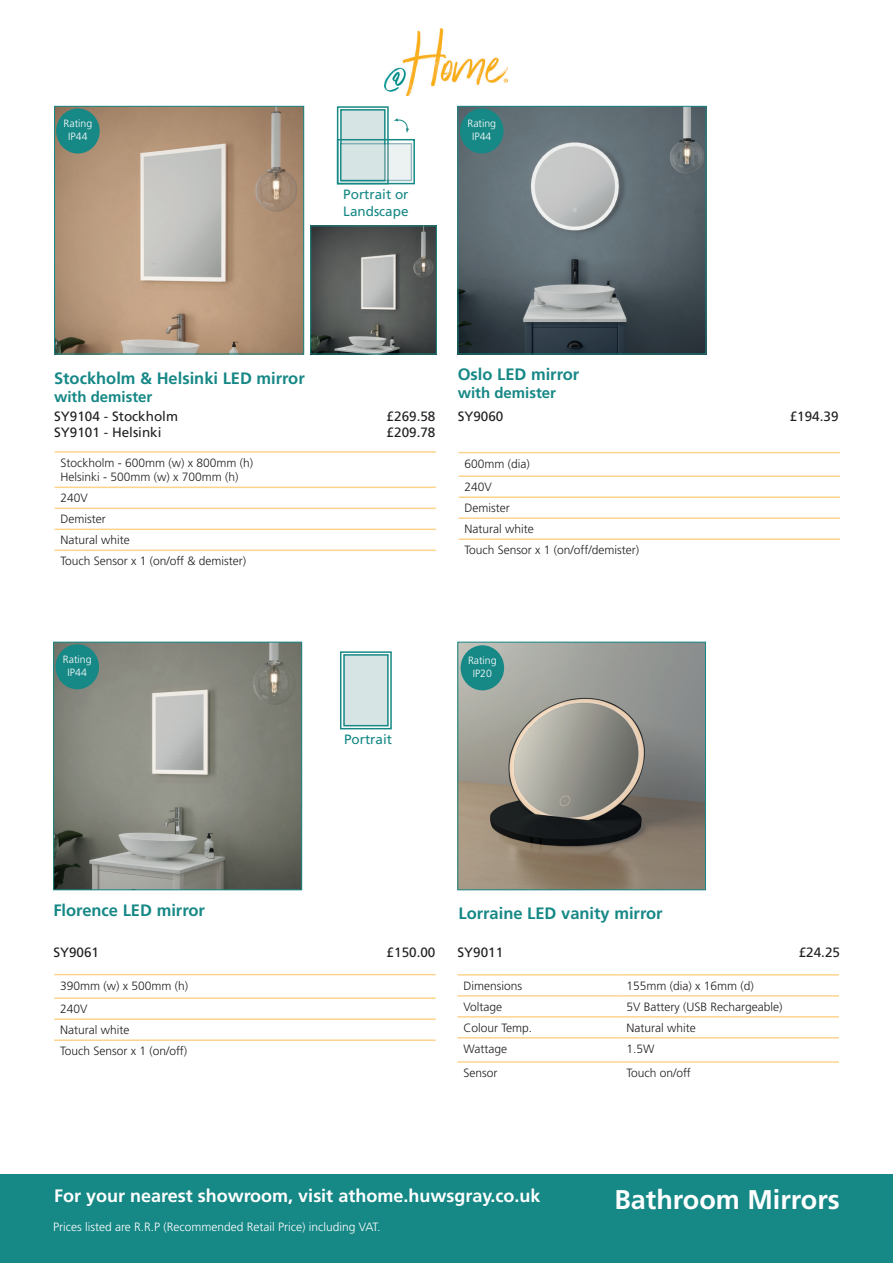
<style>
.page{position:relative;width:893px;height:1263px;background:#fff}
.page>*{position:absolute;margin:0;border:0;box-sizing:border-box;transform-origin:0 0}
.t1{font:700 27px "Frutiger LT Std";color:#fff}
.t2{font:700 18px "Frutiger LT Std";color:#fff}
.t3{font:700 16.5px "Frutiger LT Std";color:#168886}
.t4{font:700 15px "Frutiger LT Std";color:#168886}
.t5{font:13.5px/16.2px "Frutiger LT Std";color:#231f20}
.t6{font:13.5px/16.2px "Frutiger LT Std";color:#168885}
.t7{font:300 12px/21px "Frutiger LT Std";color:#231f20}
.t8{font:300 12px "Frutiger LT Std";color:#fff}
.t9{font:300 10.5px/12.6px "Frutiger LT Std";color:#fff;text-align:center}
</style>
<div class="page">
<div style="left:0;top:1175px;width:893px;height:88px;background:#168886"></div>
<img style="left:385px;top:28px;width:122px;height:67px">
<img style="left:56px;top:108px;width:246px;height:244px">
<div style="left:54px;top:106px;width:250px;height:248px;border:1px solid #168885"></div>
<hr style="left:55px;top:451px;width:381px;height:2px;background:#fed38d">
<hr style="left:55px;top:487px;width:381px;height:1px;background:#fed38d">
<hr style="left:55px;top:508px;width:381px;height:1px;background:#fed38d">
<hr style="left:55px;top:529px;width:381px;height:1px;background:#fed38d">
<hr style="left:55px;top:550px;width:381px;height:1px;background:#fed38d">
<img style="left:460px;top:108px;width:244px;height:244px">
<div style="left:458px;top:106px;width:248px;height:248px;border:1px solid #168885"></div>
<hr style="left:459px;top:452px;width:381px;height:1px;background:#fed38d">
<hr style="left:459px;top:475px;width:381px;height:2px;background:#fed38d">
<hr style="left:459px;top:496px;width:381px;height:2px;background:#fed38d">
<hr style="left:459px;top:517px;width:381px;height:2px;background:#fed38d">
<hr style="left:459px;top:538px;width:381px;height:2px;background:#fed38d">
<img style="left:55px;top:644px;width:245px;height:244px">
<div style="left:53px;top:642px;width:249px;height:248px;border:1px solid #168885"></div>
<div style="left:340px;top:651px;width:52px;height:78px;border:2px solid #168885"></div>
<div style="left:343px;top:654px;width:46px;height:72px;background:#d7e4e4;border:2px solid #168885"></div>
<hr style="left:54px;top:974px;width:382px;height:1px;background:#fed38d">
<hr style="left:54px;top:997px;width:382px;height:2px;background:#fed38d">
<hr style="left:54px;top:1018px;width:382px;height:2px;background:#fed38d">
<hr style="left:54px;top:1039px;width:382px;height:2px;background:#fed38d">
<img style="left:312px;top:228px;width:123px;height:124px">
<div style="left:310px;top:226px;width:127px;height:128px;border:1px solid #168885"></div>
<img style="left:460px;top:644px;width:244px;height:244px">
<div style="left:458px;top:642px;width:248px;height:248px;border:1px solid #168885"></div>
<hr style="left:457px;top:974px;width:163px;height:1px;background:#fed38d">
<hr style="left:620px;top:974px;width:219px;height:1px;background:#fed38d">
<hr style="left:457px;top:995px;width:163px;height:1px;background:#fed38d">
<hr style="left:620px;top:995px;width:219px;height:1px;background:#fed38d">
<hr style="left:457px;top:1016px;width:163px;height:1px;background:#fed38d">
<hr style="left:620px;top:1016px;width:219px;height:1px;background:#fed38d">
<hr style="left:457px;top:1037px;width:163px;height:1px;background:#fed38d">
<hr style="left:620px;top:1037px;width:219px;height:1px;background:#fed38d">
<hr style="left:457px;top:1061px;width:163px;height:2px;background:#fed38d">
<hr style="left:620px;top:1061px;width:219px;height:2px;background:#fed38d">
<div style="left:461px;top:645px;width:43px;height:45px;background:#168886;border-radius:50%"></div>
<svg style="left:337px;top:106px;width:78px;height:78px"></svg>
<div style="left:56px;top:108px;width:44px;height:45px;background:#168886;border-radius:50%"></div>
<div style="left:460px;top:108px;width:44px;height:45px;background:#168886;border-radius:50%"></div>
<div style="left:55px;top:644px;width:44px;height:45px;background:#168886;border-radius:50%"></div>
<p class="t9" style="left:64px;top:118px;width:30px">Rating<br>IP44</p>
<p class="t9" style="left:468px;top:118px;width:30px">Rating<br>IP44</p>
<p class="t6" style="left:343px;top:187px;width:67px">Portrait or<br>Landscape</p>
<h3 class="t3" style="left:54px;top:368px;width:252px">Stockholm &amp; Helsinki LED mirror</h3>
<p class="t4" style="left:54px;top:388px;width:100px">with demister</p>
<p class="t5" style="left:54px;top:409px;width:125px">SY9104 - Stockholm<br>SY9101 - Helsinki</p>
<p class="t7" style="left:61px;top:456px;width:194px;line-height:14.4px">Stockholm - 600mm (w) x 800mm (h)<br>Helsinki - 500mm (w) x 700mm (h)</p>
<p class="t7" style="left:61px;top:488px;width:187px">240V<br>Demister<br>Natural white<br>Touch Sensor x 1 (on/off &amp; demister)</p>
<p class="t9" style="left:63px;top:653px;width:30px">Rating<br>IP44</p>
<h3 class="t3" style="left:458px;top:365px;width:123px">Oslo LED mirror</h3>
<p class="t4" style="left:458px;top:384px;width:100px">with demister</p>
<p class="t5" style="left:458px;top:408px;width:47px">SY9060</p>
<p class="t7" style="left:465px;top:452px;width:67px;line-height:23.7px">600mm (dia)<br>240V</p>
<p class="t7" style="left:465px;top:498px;width:176px">Demister<br>Natural white<br>Touch Sensor x 1 (on/off/demister)</p>
<p class="t5" style="left:387px;top:409px;width:50px">£269.58 £209.78</p>
<p class="t5" style="left:790px;top:409px;width:50px">£194.39</p>
<p class="t6" style="left:344px;top:732px;width:50px">Portrait</p>
<p class="t9" style="left:468px;top:654px;width:30px">Rating<br>IP20</p>
<h3 class="t3" style="left:53px;top:900px;width:153px">Florence LED mirror</h3>
<p class="t5" style="left:53px;top:944px;width:47px">SY9061</p>
<p class="t7" style="left:60px;top:974px;width:130px;line-height:23.7px">390mm (w) x 500mm (h)<br>240V</p>
<p class="t7" style="left:60px;top:1020px;width:129px">Natural white<br>Touch Sensor x 1 (on/off)</p>
<h3 class="t3" style="left:458px;top:904px;width:206px">Lorraine LED vanity mirror</h3>
<p class="t5" style="left:387px;top:944px;width:50px">£150.00</p>
<p class="t5" style="left:799px;top:944px;width:43px">£24.25</p>
<p class="t5" style="left:457px;top:944px;width:47px">SY9011</p>
<p class="t7" style="left:463px;top:975px;width:60px">Dimensions</p>
<p class="t7" style="left:626px;top:975px;width:129px">155mm (dia) x 16mm (d)</p>
<p class="t7" style="left:463px;top:996px;width:40px">Voltage</p>
<p class="t7" style="left:626px;top:996px;width:158px">5V Battery (USB Rechargeable)</p>
<p class="t7" style="left:463px;top:1017px;width:70px">Colour Temp.</p>
<p class="t7" style="left:626px;top:1017px;width:71px">Natural white</p>
<p class="t7" style="left:463px;top:1038px;width:45px">Wattage</p>
<p class="t7" style="left:626px;top:1038px;width:30px">1.5W</p>
<p class="t7" style="left:463px;top:1062px;width:36px">Sensor</p>
<p class="t7" style="left:626px;top:1062px;width:66px">Touch on/off</p>
<h2 class="t2" style="left:54px;top:1185px;width:488px">For your nearest showroom, visit athome.huwsgray.co.uk</h2>
<p class="t8" style="left:53px;top:1220px;width:329px">Prices listed are R.R.P (Recommended Retail Price) including VAT.</p>
<h1 class="t1" style="left:614px;top:1183px;width:227px">Bathroom Mirrors</h1>
</div>
